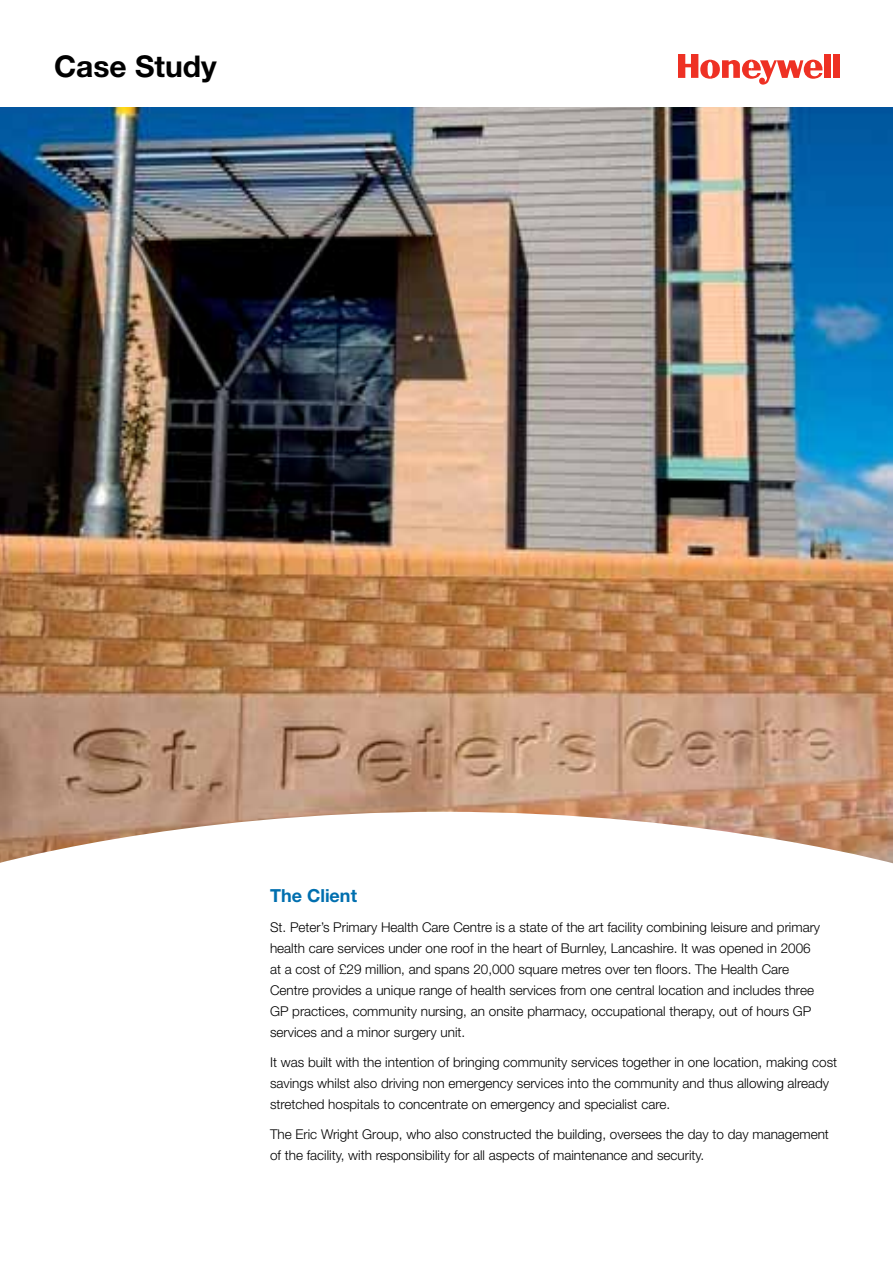
<style>
.page{position:relative;width:893px;height:1263px;background:#fff}
.page>*{position:absolute;margin:0;border:0;box-sizing:border-box;transform-origin:0 0}
.t1{font:700 30px "Helvetica Neue";color:#000}
.t2{font:700 18px "Helvetica Neue";color:#006faf}
.t3{font:300 13.5px/21px "Helvetica Neue";color:#000}
</style>
<div class="page">
<img style="left:0;top:107px;width:893px;height:705px">
<svg style="left:0;top:812px;width:893px;height:52px"></svg>
<div style="left:824px;top:54px;width:7px;height:24px;background:#ee3124"></div>
<div style="left:833px;top:54px;width:7px;height:24px;background:#ee3124"></div>
<svg style="left:678px;top:54px;width:145px;height:31px"></svg>
<h1 class="t1" style="left:54px;top:48px;width:164px">Case Study</h1>
<h2 class="t2" style="left:270px;top:884px;width:88px">The Client</h2>
<p class="t3" style="left:270px;top:916px;width:552px">St. Peter’s Primary Health Care Centre is a state of the art facility combining leisure and primary health care services under one roof in the heart of Burnley, Lancashire. It was opened in 2006 at a cost of £29 million, and spans 20,000 square metres over ten floors. The Health Care Centre provides a unique range of health services from one central location and includes three GP practices, community nursing, an onsite pharmacy, occupational therapy, out of hours GP services and a minor surgery unit.</p>
<p class="t3" style="left:270px;top:1051px;width:569px">It was built with the intention of bringing community services together in one location, making cost savings whilst also driving non emergency services into the community and thus allowing already stretched hospitals to concentrate on emergency and specialist care.</p>
<p class="t3" style="left:270px;top:1123px;width:560px">The Eric Wright Group, who also constructed the building, oversees the day to day management of the facility, with responsibility for all aspects of maintenance and security.</p>
</div>
